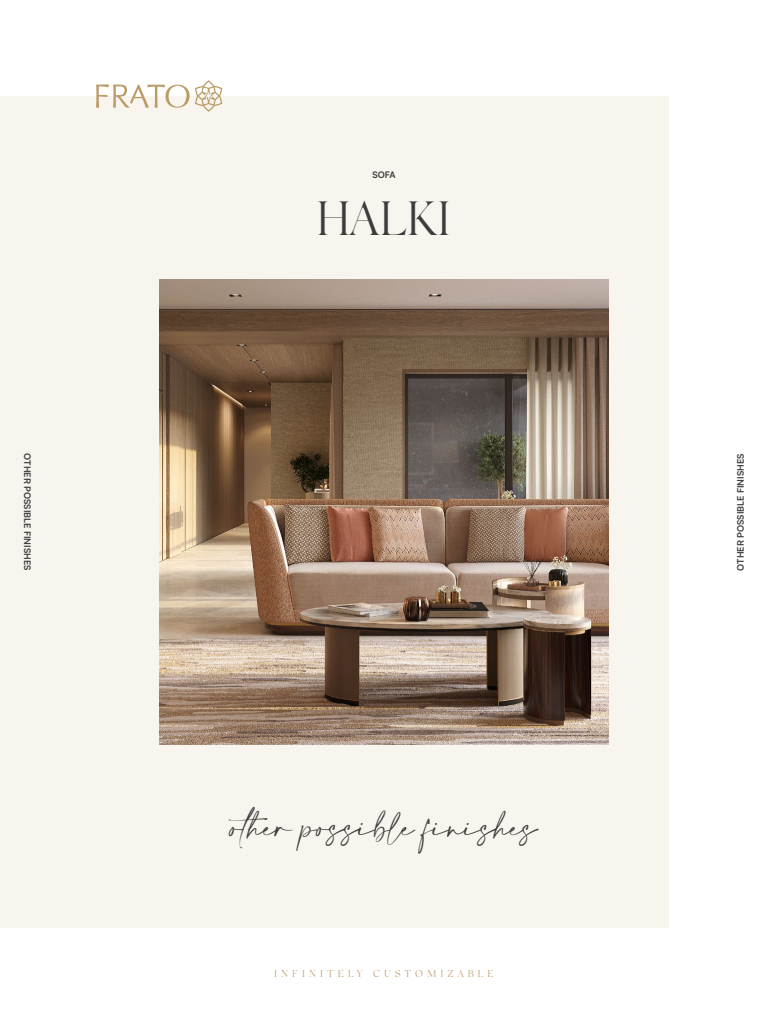
<style>
.page{position:relative;width:768px;height:1024px;background:#fff}
.page>*{position:absolute;margin:0;border:0;box-sizing:border-box;transform-origin:0 0}
.t1{font:300 48px "Silk Serif";color:#3c3c3b}
.t2{font:24px "Amalfi Coast";color:#3c3c3b}
.t3{font:300 10px "Silk Serif";letter-spacing:.4em;color:#bc9b68}
.t4{font:700 9px "Satoshi";color:#3c3c3b}
</style>
<div class="page">
<div style="left:0;top:96px;width:668px;height:832px;background:#f8f5ef"></div>
<img style="left:159px;top:280px;width:450px;height:464px">
<svg style="left:96px;top:80px;width:126px;height:32px"></svg>
<p class="t4" style="left:34px;top:453px;width:119px;rotate:90deg">OTHER POSSIBLE FINISHES</p>
<p class="t4" style="left:372px;top:168px;width:25px">SOFA</p>
<h1 class="t1" style="left:317px;top:190px;width:136px">HALKI</h1>
<h2 class="t2" style="left:230px;top:813px;width:309px">other possible finishes</h2>
<p class="t3" style="left:274px;top:968px;width:221px">INFINITELY CUSTOMIZABLE</p>
<p class="t4" style="left:734px;top:571px;width:119px;rotate:-90deg">OTHER POSSIBLE FINISHES</p>
</div>
